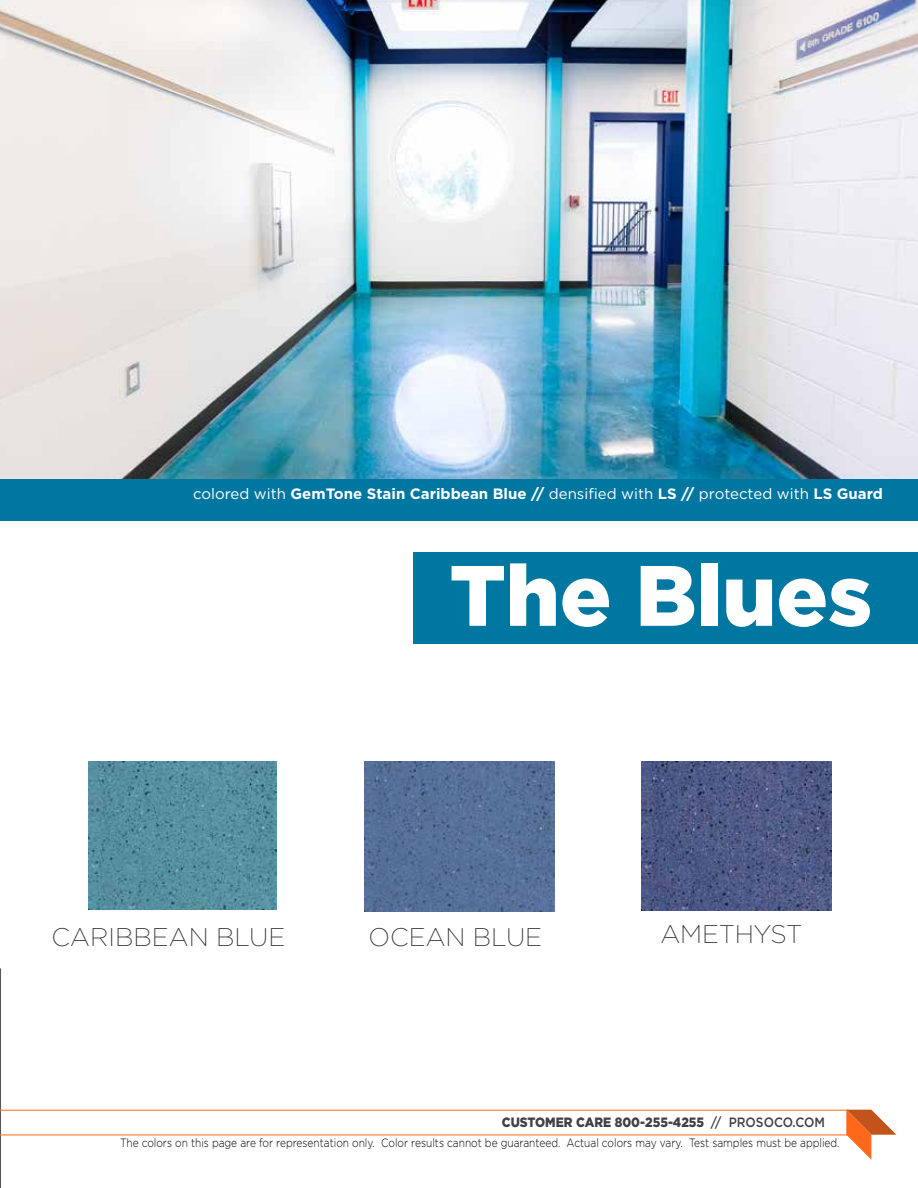
<style>
.page{position:relative;width:918px;height:1188px;background:#fff}
.page>*{position:absolute;margin:0;border:0;box-sizing:border-box;transform-origin:0 0}
.t1{font:900 85.5px "Gotham";color:#fff}
.t2{font:200 25.5px "Gotham";color:#292929}
.t3{font:700 15px "Gotham";color:#fff}
.t4{font:900 13.5px "Gotham";color:#414042;scale:.9 1}
.t5{font:300 12px "Gotham";color:#000;scale:.85 1}
.s1{font-weight:400}
.s2{font-weight:500}
</style>
<div class="page">
<img style="left:0;top:0;width:918px;height:480px">
<img style="left:641px;top:762px;width:190px;height:149px">
<img style="left:364px;top:762px;width:191px;height:149px">
<img style="left:88px;top:761px;width:189px;height:148px">
<div style="left:0;top:480px;width:918px;height:41px;background:#0077a1"></div>
<div style="left:413px;top:552px;width:505px;height:92px;background:#0077a1"></div>
<hr style="left:0;top:968px;width:1px;height:220px;background:#525857">
<hr style="left:0;top:1134px;width:848px;height:2px;background:#ff7836">
<hr style="left:0;top:1110px;width:848px;height:1px;background:#ff7836">
<svg style="left:846px;top:1110px;width:50px;height:50px"></svg>
<p class="t3" style="left:193px;top:483px;width:691px"><span class="s1">colored with</span> GemTone Stain Caribbean Blue // <span class="s1">densified with</span> LS // <span class="s1">protected with</span> LS Guard</p>
<h1 class="t1" style="left:449px;top:537px;width:424px">The Blues</h1>
<h2 class="t2" style="left:52px;top:921px;width:235px">CARIBBEAN BLUE</h2>
<h2 class="t2" style="left:369px;top:921px;width:175px">OCEAN BLUE</h2>
<h2 class="t2" style="left:660px;top:918px;width:143px">AMETHYST</h2>
<p class="t4" style="left:502px;top:1113px;width:361px">CUSTOMER CARE 800-255-4255 <span class="s2">// PROSOCO.COM</span></p>
<p class="t5" style="left:120px;top:1135px;width:848px">The colors on this page are for representation only. Color results cannot be guaranteed. Actual colors may vary. Test samples must be applied.</p>
</div>
